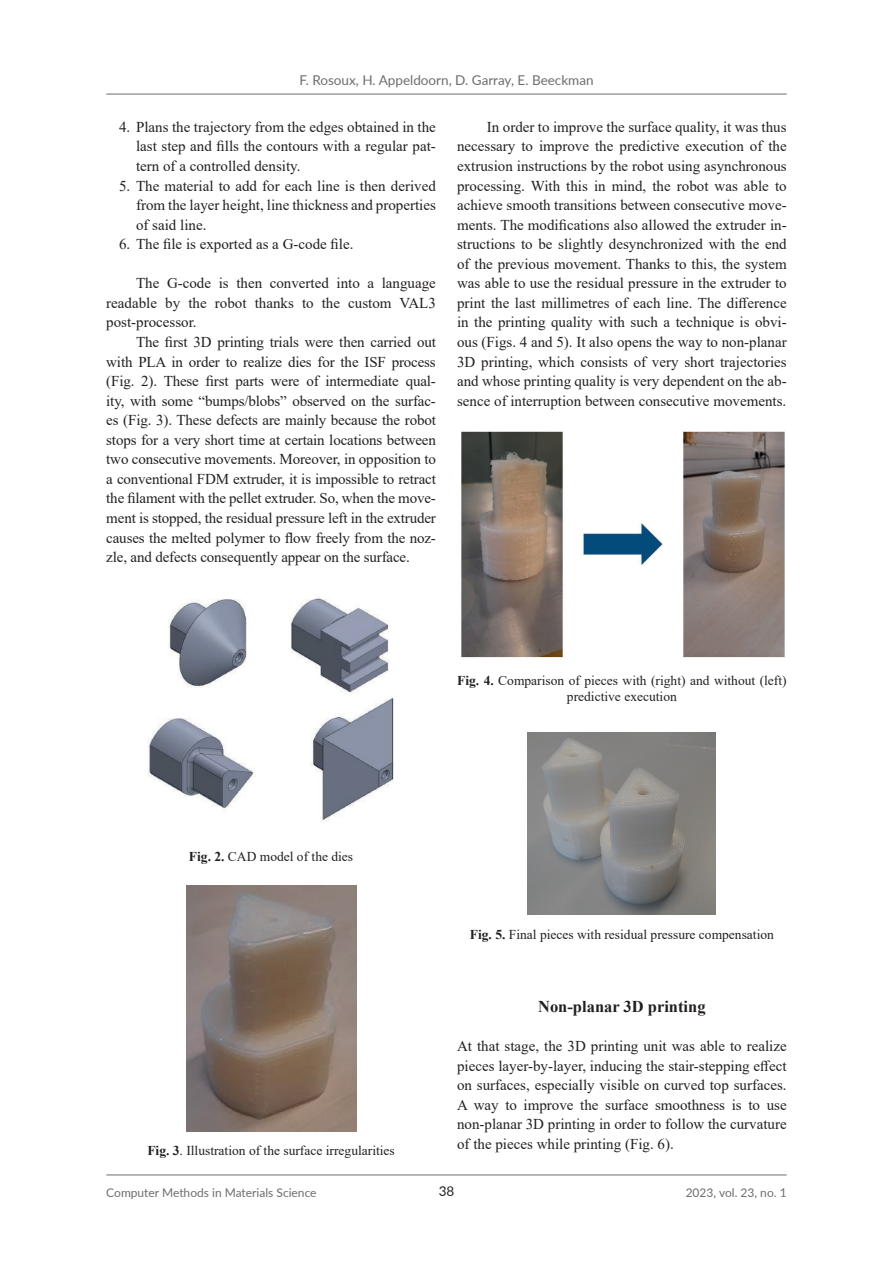
<style>
.page{position:relative;width:893px;height:1263px;background:#fff}
.page>*{position:absolute;margin:0;border:0;box-sizing:border-box;transform-origin:0 0}
.podtytul2{font:700 16.5px "Times New Roman";color:#231f20}
.tresc{font:15px/19.5px "Times New Roman";color:#231f20;text-align:justify}
.opis_rysunku{font:13.5px/16.2px "Times New Roman";color:#231f20;text-align:center}
.t1{font:13.5px "Lato";color:#6c6d70}
.t2{font:13.5px "Lato";color:#231f20}
.t3{font:12px "Lato";color:#6c6d70}
.s1{font-weight:700}
</style>
<div class="page">
<hr style="left:106px;top:1174px;width:681px;height:1px;background:#6c6d70">
<hr style="left:106px;top:94px;width:681px;height:1px;background:#6c6d70">
<img style="left:148px;top:598px;width:246px;height:224px">
<img style="left:187px;top:885px;width:169px;height:246px">
<img style="left:461px;top:431px;width:324px;height:227px">
<img style="left:528px;top:732px;width:188px;height:182px">
<p class="t1" style="left:299px;top:71px;width:296px">F. Rosoux, H. Appeldoorn, D. Garray, E. Beeckman</p>
<p class="tresc" style="left:136px;top:117px;width:301px;text-indent:-17px">4. Plans the trajectory from the edges obtained in the last step and fills the contours with a regular pat&shy;tern of a controlled density.</p>
<p class="tresc" style="left:136px;top:175px;width:301px;text-indent:-17px">5. The material to add for each line is then derived from the layer height, line thickness and properties of said line.</p>
<p class="tresc" style="left:119px;top:234px;width:236px">6. The file is exported as a G-code file.</p>
<p class="tresc" style="left:106px;top:273px;width:331px;text-indent:30px">The G-code is then converted into a language readable by the robot thanks to the custom VAL3 post-processor.</p>
<p class="tresc" style="left:106px;top:332px;width:331px;text-indent:30px">The first 3D printing trials were then carried out with PLA in order to realize dies for the ISF process (Fig. 2). These first parts were of intermediate qual&shy;ity, with some “bumps/blobs” observed on the surfac&shy;es (Fig. 3). These defects are mainly because the robot stops for a very short time at certain locations between two consecutive movements. Moreover, in opposition to a conventional FDM extruder, it is impossible to retract the filament with the pellet extruder. So, when the move&shy;ment is stopped, the residual pressure left in the extruder causes the melted polymer to flow freely from the noz&shy;zle, and defects consequently appear on the surface.</p>
<p class="tresc" style="left:457px;top:117px;width:331px;text-indent:30px">In order to improve the surface quality, it was thus necessary to improve the predictive execution of the extrusion instructions by the robot using asynchronous processing. With this in mind, the robot was able to achieve smooth transitions between consecutive move&shy;ments. The modifications also allowed the extruder in&shy;structions to be slightly desynchronized with the end of the previous movement. Thanks to this, the system was able to use the residual pressure in the extruder to print the last millimetres of each line. The difference in the printing quality with such a technique is obvi&shy;ous (Figs. 4 and 5). It also opens the way to non-planar 3D printing, which consists of very short trajectories and whose printing quality is very dependent on the ab&shy;sence of interruption between consecutive movements.</p>
<p class="opis_rysunku" style="left:457px;top:672px;width:331px"><span class="s1">Fig. 4.</span> Comparison of pieces with (right) and without (left) predictive execution</p>
<p class="opis_rysunku" style="left:189px;top:848px;width:166px"><span class="s1">Fig. 2.</span> CAD model of the dies</p>
<p class="opis_rysunku" style="left:147px;top:1142px;width:249px"><span class="s1">Fig. 3</span>. Illustration of the surface irregularities</p>
<p class="opis_rysunku" style="left:470px;top:926px;width:306px"><span class="s1">Fig. 5.</span> Final pieces with residual pressure compensation</p>
<p class="podtytul2" style="left:538px;top:995px;width:169px">Non-planar 3D printing</p>
<p class="tresc" style="left:457px;top:1036px;width:331px">At that stage, the 3D printing unit was able to realize pieces layer-by-layer, inducing the stair-stepping effect on surfaces, especially visible on curved top surfaces.<br>A way to improve the surface smoothness is to use non-planar 3D printing in order to follow the curvature of the pieces while printing (Fig. 6).</p>
<p class="t2" style="left:439px;top:1181px;width:17px">38</p>
<p class="t3" style="left:106px;top:1183px;width:212px">Computer Methods in Materials Science</p>
<p class="t3" style="left:686px;top:1183px;width:102px">2023, vol. 23, no. 1</p>
</div>
